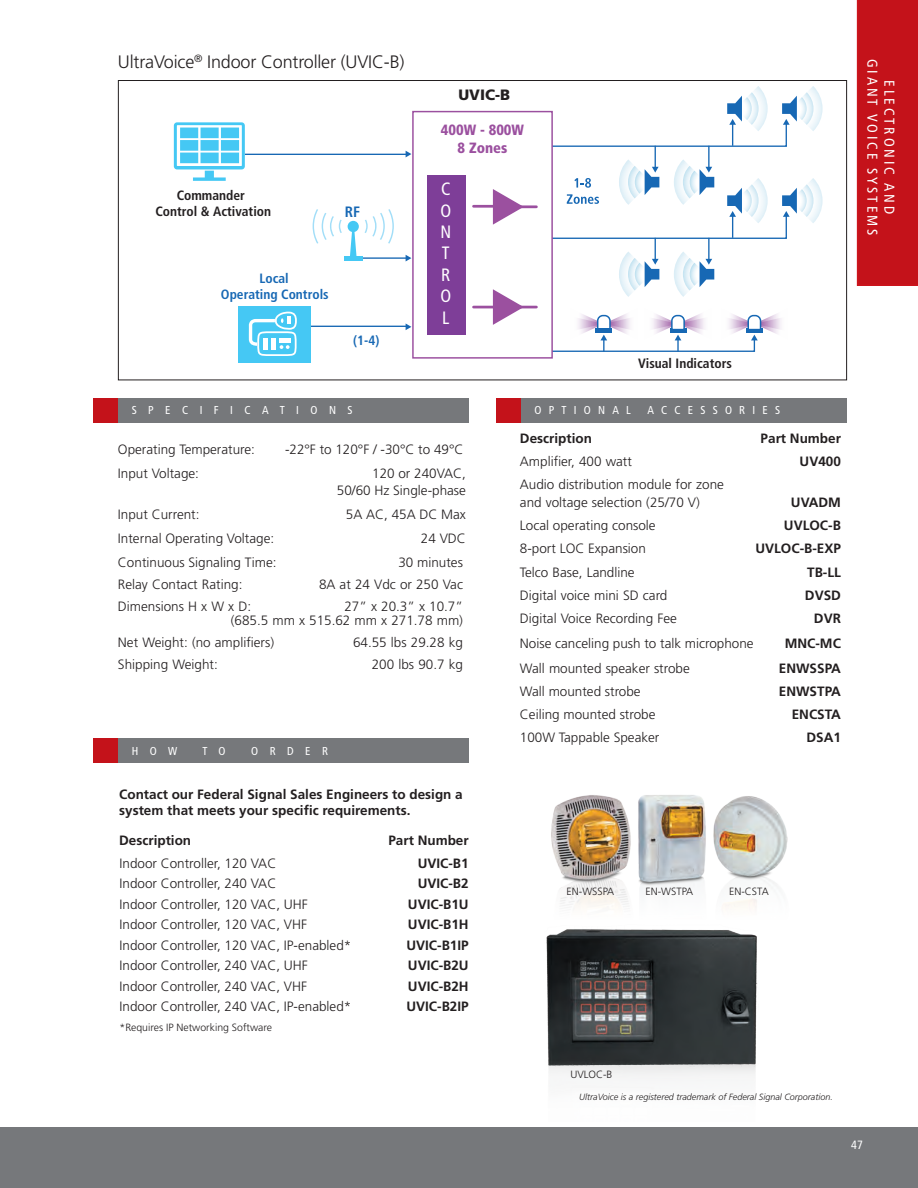
<style>
.page{position:relative;width:918px;height:1188px;background:#fff}
.page>*{position:absolute;margin:0;border:0;box-sizing:border-box;transform-origin:0 0}
.t1{font:300 18px "Frutiger LT Std";letter-spacing:-.01em;color:#231f20}
.t2{font:condensed 17.85px/21.5px "Frutiger LT Std";color:#fff;text-align:justify}
.t3{font:900 15px "Frutiger LT Std";color:#231f20}
.t4{font:700 condensed 15px "Frutiger LT Std";color:#1768b4}
.t5{font:900 condensed 14.85px/17.9px "Frutiger LT Std";color:#9b509f;text-align:center}
.t6{font:condensed 14.25px/17.1px "Frutiger LT Std";letter-spacing:.2em;color:#fff;text-align:center}
.t7{font:300 13.5px/17.2px "Frutiger LT Std";color:#231f20;text-align:right}
.t8{font:700 13.5px/16.2px "Frutiger LT Std";color:#231f20}
.t9{font:700 condensed 13.5px/16.5px "Frutiger LT Std";color:#231f20;text-align:center}
.t10{font:700 condensed 13.5px/16.2px "Frutiger LT Std";color:#1768b4;text-align:center}
.t11{font:condensed 12px "Frutiger LT Std";color:#fff}
.t12{font:condensed 11.55px "Frutiger LT Std";letter-spacing:.63em;color:#fff}
.t13{font:condensed 11.55px "Frutiger LT Std";letter-spacing:1em;color:#fff}
.t14{font:condensed 11.55px "Frutiger LT Std";letter-spacing:.975em;color:#fff}
.t15{font:300 10.5px "Frutiger LT Std";color:#231f20}
.t16{font:italic 300 9px "Frutiger LT Std";color:#231f20}
</style>
<div class="page">
<div style="left:0;top:1127px;width:918px;height:61px;background:#76787b"></div>
<div style="left:857px;top:0;width:61px;height:286px;background:#c4121a"></div>
<div style="left:93px;top:398px;width:26px;height:25px;background:#c4121a"></div>
<div style="left:118px;top:398px;width:350px;height:25px;background:#76787b"></div>
<div style="left:93px;top:738px;width:26px;height:25px;background:#c4121a"></div>
<div style="left:118px;top:738px;width:351px;height:25px;background:#76787b"></div>
<div style="left:496px;top:398px;width:25px;height:25px;background:#c4121a"></div>
<div style="left:521px;top:398px;width:326px;height:25px;background:#76787b"></div>
<img style="left:551px;top:795px;width:237px;height:113px">
<svg style="left:127px;top:80px;width:705px;height:255px"></svg>
<svg style="left:797px;top:178px;width:26px;height:45px"></svg>
<svg style="left:797px;top:184px;width:17px;height:33px"></svg>
<svg style="left:797px;top:189px;width:10px;height:23px"></svg>
<svg style="left:619px;top:287px;width:32px;height:10px"></svg>
<svg style="left:628px;top:287px;width:23px;height:4px"></svg>
<svg style="left:674px;top:287px;width:32px;height:10px"></svg>
<svg style="left:683px;top:287px;width:23px;height:4px"></svg>
<svg style="left:551px;top:96px;width:246px;height:191px"></svg>
<hr style="left:308px;top:326px;width:99px;height:1px;background:#1768b4">
<svg style="left:406px;top:323px;width:5px;height:7px"></svg>
<svg style="left:174px;top:122px;width:71px;height:59px"></svg>
<svg style="left:348px;top:221px;width:11px;height:35px"></svg>
<svg style="left:313px;top:209px;width:29px;height:35px"></svg>
<svg style="left:365px;top:209px;width:29px;height:35px"></svg>
<hr style="left:344px;top:256px;width:18px;height:4px;background:#45c8f4">
<svg style="left:493px;top:189px;width:31px;height:36px"></svg>
<hr style="left:518px;top:205px;width:18px;height:3px;background:#9b509f">
<svg style="left:493px;top:289px;width:43px;height:36px"></svg>
<hr style="left:474px;top:306px;width:23px;height:2px;background:#9b509f">
<hr style="left:474px;top:205px;width:23px;height:3px;background:#9b509f">
<div style="left:412px;top:111px;width:141px;height:248px;border:1px solid #9b509f"></div>
<div style="left:604px;top:308px;width:33px;height:31px;background:#fff"></div>
<div style="left:570px;top:308px;width:34px;height:31px;background:#fff"></div>
<div style="left:678px;top:308px;width:33px;height:31px;background:#fff"></div>
<div style="left:645px;top:308px;width:33px;height:31px;background:#fff"></div>
<svg style="left:754px;top:308px;width:34px;height:27px"></svg>
<svg style="left:762px;top:317px;width:23px;height:14px"></svg>
<div style="left:721px;top:308px;width:33px;height:31px;background:#fff"></div>
<svg style="left:551px;top:314px;width:211px;height:39px"></svg>
<div style="left:428px;top:175px;width:38px;height:160px;background:#7e3e98"></div>
<div style="left:238px;top:307px;width:73px;height:56px;background:#45c8f4"></div>
<svg style="left:249px;top:311px;width:48px;height:45px"></svg>
<img style="left:546px;top:929px;width:212px;height:150px">
<h1 class="t1" style="left:118px;top:51px;width:288px">UltraVoice<sup>®</sup> Indoor Controller (UVIC-B)</h1>
<p class="t9" style="left:155px;top:187px;width:117px">Commander<br>Control &amp; Activation</p>
<p class="t4" style="left:345px;top:202px;width:17px">RF</p>
<p class="t10" style="left:221px;top:270px;width:109px">Local<br>Operating Controls</p>
<p class="t10" style="left:353px;top:333px;width:28px">(1-4)</p>
<p class="t13" style="left:132px;top:403px;width:222px">SPECIFICATIONS</p>
<p class="t3" style="left:458px;top:86px;width:53px">UVIC-B</p>
<p class="t5" style="left:441px;top:121px;width:85px">400W - 800W<br>8 Zones</p>
<h2 class="t2" style="left:441px;top:178px;width:12px">C O N T R O L</h2>
<p class="t9" style="left:638px;top:355px;width:95px">Visual Indicators</p>
<p class="t12" style="left:535px;top:403px;width:98px">OPTIONAL</p>
<p class="t12" style="left:647px;top:403px;width:134px">ACCESSORIES</p>
<p class="t7" style="left:118px;top:441px;width:139px">Operating Temperature:</p>
<p class="t7" style="left:285px;top:441px;width:180px">-22°F to 120°F / -30°C to 49°C</p>
<p class="t7" style="left:118px;top:465px;width:83px">Input Voltage:</p>
<p class="t7" style="left:337px;top:465px;width:131px">120 or 240VAC,<br>50/60 Hz Single-phase</p>
<p class="t7" style="left:118px;top:506px;width:83px">Input Current:</p>
<p class="t7" style="left:346px;top:506px;width:122px">5A AC, 45A DC Max</p>
<p class="t7" style="left:118px;top:530px;width:158px">Internal Operating Voltage:</p>
<p class="t7" style="left:421px;top:530px;width:47px">24 VDC</p>
<p class="t7" style="left:118px;top:554px;width:160px">Continuous Signaling Time:</p>
<p class="t7" style="left:398px;top:554px;width:66px">30 minutes</p>
<p class="t7" style="left:118px;top:576px;width:126px">Relay Contact Rating:</p>
<p class="t7" style="left:319px;top:576px;width:145px">8A at 24 Vdc or 250 Vac</p>
<p class="t7" style="left:118px;top:597px;width:135px">Dimensions H x W x D:</p>
<p class="t7" style="left:231px;top:599px;width:234px;line-height:15px">27” x 20.3” x 10.7”<br>(685.5 mm x 515.62 mm x 271.78 mm)</p>
<p class="t7" style="left:118px;top:634px;width:158px">Net Weight: (no amplifiers)</p>
<p class="t7" style="left:353px;top:634px;width:111px">64.55 lbs 29.28 kg</p>
<p class="t7" style="left:118px;top:656px;width:101px">Shipping Weight:</p>
<p class="t7" style="left:372px;top:656px;width:93px">200 lbs 90.7 kg</p>
<p class="t14" style="left:132px;top:744px;width:47px">HOW</p>
<p class="t14" style="left:202px;top:744px;width:25px">T O</p>
<p class="t14" style="left:251px;top:744px;width:78px">ORDER</p>
<p class="t8" style="left:119px;top:786px;width:345px">Contact our Federal Signal Sales Engineers to design a system that meets your specific requirements.</p>
<p class="t8" style="left:119px;top:832px;width:73px">Description</p>
<p class="t8" style="left:388px;top:832px;width:82px">Part Number</p>
<p class="t7" style="left:120px;top:855px;width:158px">Indoor Controller, 120 VAC</p>
<p class="t8" style="left:418px;top:855px;width:53px">UVIC-B1</p>
<p class="t7" style="left:120px;top:875px;width:158px">Indoor Controller, 240 VAC</p>
<p class="t8" style="left:418px;top:876px;width:53px">UVIC-B2</p>
<p class="t7" style="left:120px;top:896px;width:190px">Indoor Controller, 120 VAC, UHF</p>
<p class="t8" style="left:408px;top:896px;width:62px">UVIC-B1U</p>
<p class="t7" style="left:120px;top:916px;width:189px">Indoor Controller, 120 VAC, VHF</p>
<p class="t8" style="left:408px;top:917px;width:62px">UVIC-B1H</p>
<p class="t7" style="left:120px;top:937px;width:233px">Indoor Controller, 120 VAC, IP-enabled*</p>
<p class="t8" style="left:406px;top:937px;width:64px">UVIC-B1IP</p>
<p class="t7" style="left:120px;top:957px;width:190px">Indoor Controller, 240 VAC, UHF</p>
<p class="t8" style="left:408px;top:958px;width:62px">UVIC-B2U</p>
<p class="t7" style="left:120px;top:978px;width:189px">Indoor Controller, 240 VAC, VHF</p>
<p class="t8" style="left:408px;top:978px;width:62px">UVIC-B2H</p>
<p class="t7" style="left:120px;top:998px;width:233px">Indoor Controller, 240 VAC, IP-enabled*</p>
<p class="t8" style="left:406px;top:999px;width:64px">UVIC-B2IP</p>
<p class="t15" style="left:120px;top:1021px;width:154px">*Requires IP Networking Software</p>
<p class="t8" style="left:520px;top:430px;width:73px">Description</p>
<p class="t8" style="left:761px;top:430px;width:82px">Part Number</p>
<p class="t7" style="left:520px;top:453px;width:114px">Amplifier, 400 watt</p>
<p class="t8" style="left:800px;top:453px;width:43px">UV400</p>
<p class="t7" style="left:520px;top:475px;width:206px;line-height:18px;text-align:left">Audio distribution module for zone and voltage selection (25/70 V)</p>
<p class="t8" style="left:791px;top:494px;width:51px">UVADM</p>
<p class="t7" style="left:520px;top:517px;width:137px">Local operating console</p>
<p class="t8" style="left:784px;top:517px;width:58px">UVLOC-B</p>
<p class="t7" style="left:520px;top:540px;width:128px">8-port LOC Expansion</p>
<p class="t8" style="left:755px;top:540px;width:87px">UVLOC-B-EXP</p>
<p class="t7" style="left:520px;top:564px;width:116px">Telco Base, Landline</p>
<p class="t8" style="left:807px;top:565px;width:35px">TB-LL</p>
<p class="t7" style="left:520px;top:587px;width:149px">Digital voice mini SD card</p>
<p class="t8" style="left:805px;top:588px;width:38px">DVSD</p>
<p class="t7" style="left:520px;top:610px;width:158px">Digital Voice Recording Fee</p>
<p class="t8" style="left:814px;top:611px;width:28px">DVR</p>
<p class="t7" style="left:520px;top:635px;width:235px">Noise canceling push to talk microphone</p>
<p class="t8" style="left:785px;top:635px;width:58px">MNC-MC</p>
<p class="t7" style="left:520px;top:660px;width:171px">Wall mounted speaker strobe</p>
<p class="t8" style="left:779px;top:660px;width:64px">ENWSSPA</p>
<p class="t7" style="left:520px;top:683px;width:122px">Wall mounted strobe</p>
<p class="t8" style="left:779px;top:683px;width:64px">ENWSTPA</p>
<p class="t7" style="left:520px;top:706px;width:137px">Ceiling mounted strobe</p>
<p class="t8" style="left:792px;top:706px;width:51px">ENCSTA</p>
<p class="t7" style="left:520px;top:729px;width:141px">100W Tappable Speaker</p>
<p class="t8" style="left:806px;top:729px;width:36px">DSA1</p>
<p class="t15" style="left:567px;top:885px;width:49px">EN-WSSPA</p>
<p class="t15" style="left:646px;top:885px;width:49px">EN-WSTPA</p>
<p class="t15" style="left:729px;top:885px;width:41px">EN-CSTA</p>
<p class="t15" style="left:570px;top:1069px;width:43px">UVLOC-B</p>
<p class="t16" style="left:579px;top:1092px;width:255px">UltraVoice is a registered trademark of Federal Signal Corporation.</p>
<p class="t6" style="left:898px;top:59px;width:178px;rotate:90deg">ELECTRONIC AND<br>GIANT VOICE SYSTEMS</p>
<p class="t11" style="left:851px;top:1137px;width:14px">47</p>
</div>
